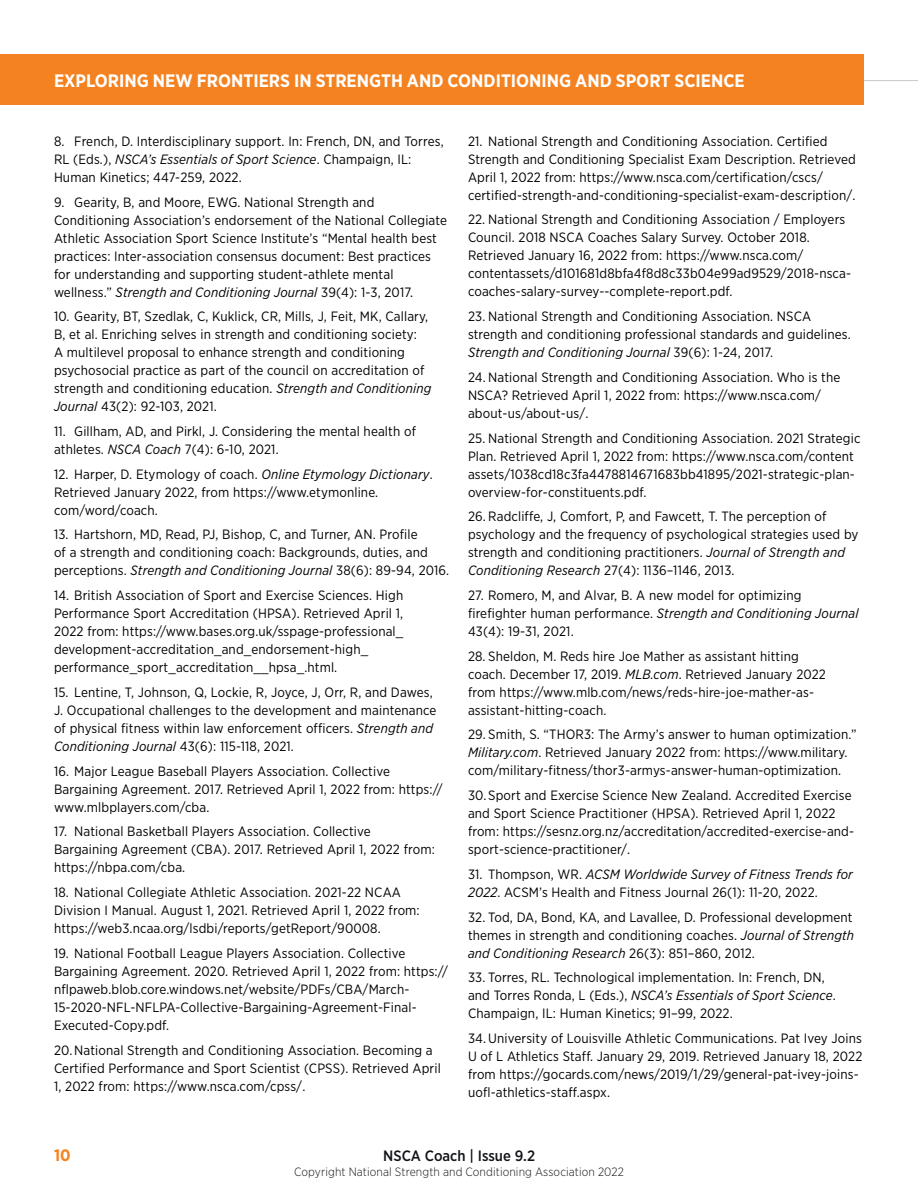
<style>
.page{position:relative;width:918px;height:1188px;background:#fff}
.page>*{position:absolute;margin:0;border:0;box-sizing:border-box;transform-origin:0 0}
.t1{font:700 18px "Gotham Narrow";color:#fff}
.t2{font:700 16.5px "Gotham Narrow";color:#f58220}
.t3{font:500 15px "Gotham Narrow";color:#121418}
.t4{font:13.5px/18px "Gotham Narrow";letter-spacing:.01em;color:#000}
.t5{font:300 12px "Gotham Narrow";letter-spacing:.01em;color:#121418}
.s1{font-style:italic}
</style>
<div class="page">
<hr style="left:864px;top:80px;width:54px;height:1px;background:#cac8c7">
<div style="left:0;top:54px;width:864px;height:51px;background:#f58220"></div>
<h1 class="t1" style="left:54px;top:69px;width:692px">EXPLORING NEW FRONTIERS IN STRENGTH AND CONDITIONING AND SPORT SCIENCE</h1>
<p class="t4" style="left:54px;top:132px;width:391px">8. French, D. Interdisciplinary support. In: French, DN, and Torres,<br>RL (Eds.), <span class="s1">NSCA’s Essentials of Sport Science</span>. Champaign, IL:<br>Human Kinetics; 447-259, 2022.</p>
<p class="t4" style="left:54px;top:193px;width:395px">9. Gearity, B, and Moore, EWG. National Strength and Conditioning Association’s endorsement of the National Collegiate Athletic Association Sport Science Institute’s “Mental health best practices: Inter-association consensus document: Best practices for understanding and supporting student-athlete mental wellness.” <span class="s1">Strength and Conditioning Journal</span> 39(4): 1-3, 2017.</p>
<p class="t4" style="left:54px;top:307px;width:379px">10. Gearity, BT, Szedlak, C, Kuklick, CR, Mills, J, Feit, MK, Callary, B, et al. Enriching selves in strength and conditioning society:<br>A multilevel proposal to enhance strength and conditioning psychosocial practice as part of the council on accreditation of strength and conditioning education. <span class="s1">Strength and Conditioning Journal</span> 43(2): 92-103, 2021.</p>
<p class="t4" style="left:54px;top:422px;width:364px">11. Gillham, AD, and Pirkl, J. Considering the mental health of athletes. <span class="s1">NSCA Coach</span> 7(4): 6-10, 2021.</p>
<p class="t4" style="left:54px;top:465px;width:380px">12. Harper, D. Etymology of coach. <span class="s1">Online Etymology Dictionary</span>.<br>Retrieved January 2022, from https://www.etymonline. com/word/coach.</p>
<p class="t4" style="left:54px;top:525px;width:397px">13. Hartshorn, MD, Read, PJ, Bishop, C, and Turner, AN. Profile<br>of a strength and conditioning coach: Backgrounds, duties, and perceptions. <span class="s1">Strength and Conditioning Journal</span> 38(6): 89-94, 2016.</p>
<p class="t4" style="left:54px;top:586px;width:351px">14. British Association of Sport and Exercise Sciences. High Performance Sport Accreditation (HPSA). Retrieved April 1, 2022 from: https://www.bases.org.uk/sspage-professional_ development-accreditation_and_endorsement-high_ performance_sport_accreditation__hpsa_.html.</p>
<p class="t4" style="left:54px;top:683px;width:384px">15. Lentine, T, Johnson, Q, Lockie, R, Joyce, J, Orr, R, and Dawes, J. Occupational challenges to the development and maintenance of physical fitness within law enforcement officers. <span class="s1">Strength and Conditioning Journal</span> 43(6): 115-118, 2021.</p>
<p class="t4" style="left:54px;top:762px;width:390px">16. Major League Baseball Players Association. Collective<br>Bargaining Agreement. 2017. Retrieved April 1, 2022 from: https:// www.mlbplayers.com/cba.</p>
<p class="t4" style="left:54px;top:822px;width:382px">17. National Basketball Players Association. Collective<br>Bargaining Agreement (CBA). 2017. Retrieved April 1, 2022 from: https://nbpa.com/cba.</p>
<p class="t4" style="left:54px;top:883px;width:367px">18. National Collegiate Athletic Association. 2021-22 NCAA<br>Division I Manual. August 1, 2021. Retrieved April 1, 2022 from: https://web3.ncaa.org/lsdbi/reports/getReport/90008.</p>
<p class="t4" style="left:54px;top:944px;width:395px">19. National Football League Players Association. Collective Bargaining Agreement. 2020. Retrieved April 1, 2022 from: https:// nflpaweb.blob.core.windows.net/website/PDFs/CBA/March-15-2020-NFL-NFLPA-Collective-Bargaining-Agreement-Final-Executed-Copy.pdf.</p>
<p class="t4" style="left:54px;top:1041px;width:388px">20.National Strength and Conditioning Association. Becoming a<br>Certified Performance and Sport Scientist (CPSS). Retrieved April<br>1, 2022 from: https://www.nsca.com/cpss/.</p>
<p class="t4" style="left:468px;top:132px;width:389px">21. National Strength and Conditioning Association. Certified Strength and Conditioning Specialist Exam Description. Retrieved April 1, 2022 from: https://www.nsca.com/certification/cscs/ certified-strength-and-conditioning-specialist-exam-description/.</p>
<p class="t4" style="left:468px;top:210px;width:385px">22. National Strength and Conditioning Association / Employers Council. 2018 NSCA Coaches Salary Survey. October 2018.<br>Retrieved January 16, 2022 from: https://www.nsca.com/ contentassets/d101681d8bfa4f8d8c33b04e99ad9529/2018-nsca&shy;coaches-salary-survey--complete-report.pdf.</p>
<p class="t4" style="left:468px;top:307px;width:384px">23. National Strength and Conditioning Association. NSCA strength and conditioning professional standards and guidelines.<br><span class="s1">Strength and Conditioning Journal</span> 39(6): 1-24, 2017.</p>
<p class="t4" style="left:468px;top:368px;width:374px">24. National Strength and Conditioning Association. Who is the<br>NSCA? Retrieved April 1, 2022 from: https://www.nsca.com/ about-us/about-us/.</p>
<p class="t4" style="left:468px;top:429px;width:394px">25. National Strength and Conditioning Association. 2021 Strategic Plan. Retrieved April 1, 2022 from: https://www.nsca.com/content assets/1038cd18c3fa4478814671683bb41895/2021-strategic-plan&shy;overview-for-constituents.pdf.</p>
<p class="t4" style="left:468px;top:507px;width:392px">26. Radcliffe, J, Comfort, P, and Fawcett, T. The perception of psychology and the frequency of psychological strategies used by strength and conditioning practitioners. <span class="s1">Journal of Strength and Conditioning Research</span> 27(4): 1136–1146, 2013.</p>
<p class="t4" style="left:468px;top:586px;width:392px">27. Romero, M, and Alvar, B. A new model for optimizing firefighter human performance. <span class="s1">Strength and Conditioning Journal<br></span>43(4): 19-31, 2021.</p>
<p class="t4" style="left:468px;top:647px;width:359px">28. Sheldon, M. Reds hire Joe Mather as assistant hitting coach. December 17, 2019. <span class="s1">MLB.com</span>. Retrieved January 2022 from https://www.mlb.com/news/reds-hire-joe-mather-as&shy;assistant-hitting-coach.</p>
<p class="t4" style="left:468px;top:725px;width:390px">29. Smith, S. “THOR3: The Army’s answer to human optimization.”<br><span class="s1">Military.com</span>. Retrieved January 2022 from: https://www.military. com/military-fitness/thor3-armys-answer-human-optimization.</p>
<p class="t4" style="left:468px;top:786px;width:388px">30.Sport and Exercise Science New Zealand. Accredited Exercise and Sport Science Practitioner (HPSA). Retrieved April 1, 2022 from: https://sesnz.org.nz/accreditation/accredited-exercise-and&shy;sport-science-practitioner/.</p>
<p class="t4" style="left:468px;top:865px;width:386px">31. Thompson, WR. <span class="s1">ACSM Worldwide Survey of Fitness Trends for<br>2022</span>. ACSM’s Health and Fitness Journal 26(1): 11-20, 2022.</p>
<p class="t4" style="left:468px;top:908px;width:388px;text-align:justify">32. Tod, DA, Bond, KA, and Lavallee, D. Professional development themes in strength and conditioning coaches. <span class="s1">Journal of Strength and Conditioning Research</span> 26(3): 851–860, 2012.</p>
<p class="t4" style="left:468px;top:968px;width:369px">33. Torres, RL. Technological implementation. In: French, DN, and Torres Ronda, L (Eds.), <span class="s1">NSCA’s Essentials of Sport Science</span>.<br>Champaign, IL: Human Kinetics; 91–99, 2022.</p>
<p class="t4" style="left:468px;top:1029px;width:396px">34.University of Louisville Athletic Communications. Pat Ivey Joins U of L Athletics Staff. January 29, 2019. Retrieved January 18, 2022 from https://gocards.com/news/2019/1/29/general-pat-ivey-joins&shy;uofl-athletics-staff.aspx.</p>
<p class="t2" style="left:54px;top:1144px;width:18px">10</p>
<p class="t3" style="left:383px;top:1146px;width:153px">NSCA Coach | Issue 9.2</p>
<p class="t5" style="left:294px;top:1164px;width:331px">Copyright National Strength and Conditioning Association 2022</p>
</div>
